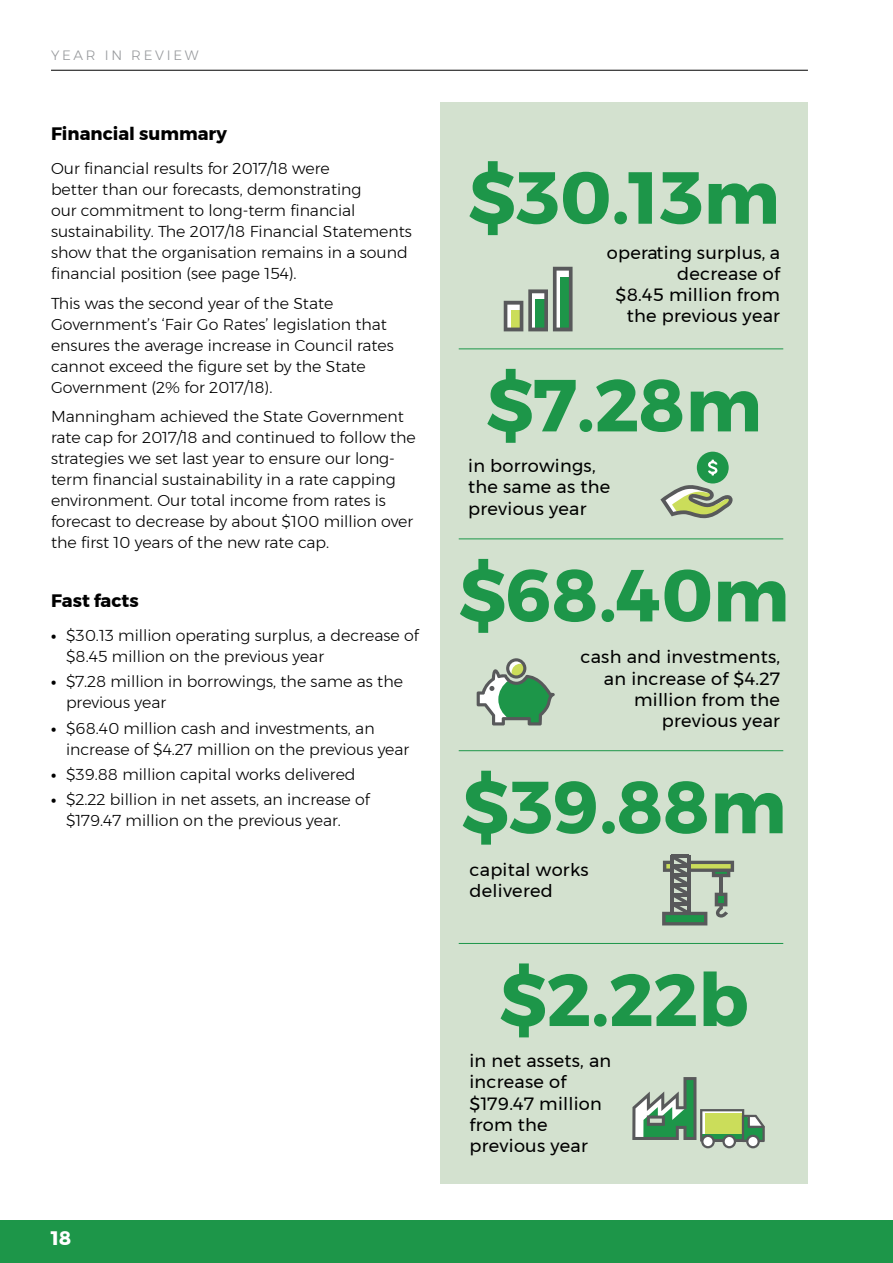
<style>
.page{position:relative;width:893px;height:1263px;background:#fff}
.page>*{position:absolute;margin:0;border:0;box-sizing:border-box;transform-origin:0 0}
.t1{font:700 73.5px "Montserrat";color:#1d9649}
.t2{font:700 19.5px "Montserrat";color:#fff}
.t3{font:700 18px "Montserrat";color:#000}
.t4{font:17.7px/21.3px "Montserrat";letter-spacing:.015em;color:#000}
.t5{font:300 15.75px/21px "Montserrat";color:#000}
.t6{font:300 13.5px "Montserrat";letter-spacing:.2em;color:#97999c}
.s1{font-weight:700}
</style>
<div class="page">
<hr style="left:51px;top:70px;width:757px;height:1px;background:#000">
<div style="left:0;top:1220px;width:893px;height:43px;background:#1d9649"></div>
<div style="left:440px;top:102px;width:368px;height:1081px;background:#d3e1cf"></div>
<svg style="left:504px;top:267px;width:69px;height:64px"></svg>
<svg style="left:477px;top:658px;width:78px;height:67px"></svg>
<svg style="left:632px;top:1077px;width:133px;height:71px"></svg>
<div style="left:697px;top:452px;width:32px;height:31px;background:#1d9649;border-radius:50%"></div>
<svg style="left:660px;top:485px;width:73px;height:33px"></svg>
<svg style="left:708px;top:459px;width:10px;height:17px"></svg>
<hr style="left:459px;top:349px;width:324px;height:1px;background:#1d9649">
<hr style="left:459px;top:539px;width:324px;height:1px;background:#1d9649">
<hr style="left:459px;top:750px;width:324px;height:1px;background:#1d9649">
<hr style="left:459px;top:943px;width:324px;height:1px;background:#1d9649">
<hr style="left:671px;top:854px;width:18px;height:4px;background:#58595b">
<svg style="left:662px;top:855px;width:72px;height:70px"></svg>
<p class="t6" style="left:51px;top:45px;width:149px">YEAR IN REVIEW</p>
<p class="t3" style="left:51px;top:120px;width:178px">Financial summary</p>
<p class="t5" style="left:51px;top:158px;width:362px">Our financial results for 2017/18 were<br>better than our forecasts, demonstrating<br>our commitment to long-term financial sustainability. The 2017/18 Financial Statements show that the organisation remains in a sound financial position (see page 154).</p>
<p class="t5" style="left:51px;top:292px;width:344px">This was the second year of the State Government’s ‘Fair Go Rates’ legislation that ensures the average increase in Council rates cannot exceed the figure set by the State Government (2% for 2017/18).</p>
<p class="t5" style="left:51px;top:406px;width:366px">Manningham achieved the State Government rate cap for 2017/18 and continued to follow the strategies we set last year to ensure our long&shy;term financial sustainability in a rate capping environment. Our total income from rates is forecast to decrease by about $100 million over the first 10 years of the new rate cap.</p>
<p class="t3" style="left:51px;top:586px;width:89px">Fast facts</p>
<p class="t5" style="left:66px;top:625px;width:354px;text-indent:-15px"><span class="s1">•</span> $30.13 million operating surplus, a decrease of $8.45 million on the previous year</p>
<p class="t5" style="left:66px;top:671px;width:338px;text-indent:-15px"><span class="s1">•</span> $7.28 million in borrowings, the same as the previous year</p>
<p class="t5" style="left:66px;top:717px;width:345px;text-indent:-15px"><span class="s1">•</span> $68.40 million cash and investments, an increase of $4.27 million on the previous year</p>
<p class="t5" style="left:51px;top:763px;width:306px"><span class="s1">•</span> $39.88 million capital works delivered</p>
<p class="t5" style="left:66px;top:789px;width:305px;text-indent:-15px"><span class="s1">•</span> $2.22 billion in net assets, an increase of $179.47 million on the previous year.</p>
<p class="t2" style="left:51px;top:1223px;width:22px">18</p>
<h1 class="t1" style="left:468px;top:139px;width:313px">$30.13m</h1>
<p class="t4" style="left:607px;top:241px;width:175px;text-align:right">operating surplus, a decrease of<br>$8.45 million from the previous year</p>
<h1 class="t1" style="left:486px;top:346px;width:277px">$7.28m</h1>
<p class="t4" style="left:468px;top:455px;width:144px">in borrowings, the same as the previous year</p>
<h1 class="t1" style="left:459px;top:536px;width:332px">$68.40m</h1>
<p class="t4" style="left:580px;top:646px;width:201px;text-align:right">cash and investments, an increase of $4.27 million from the previous year</p>
<h1 class="t1" style="left:461px;top:748px;width:326px">$39.88m</h1>
<p class="t4" style="left:469px;top:859px;width:121px">capital works delivered</p>
<h1 class="t1" style="left:499px;top:941px;width:251px">$2.22b</h1>
<p class="t4" style="left:469px;top:1050px;width:143px">in net assets, an increase of $179.47 million from the previous year</p>
</div>
